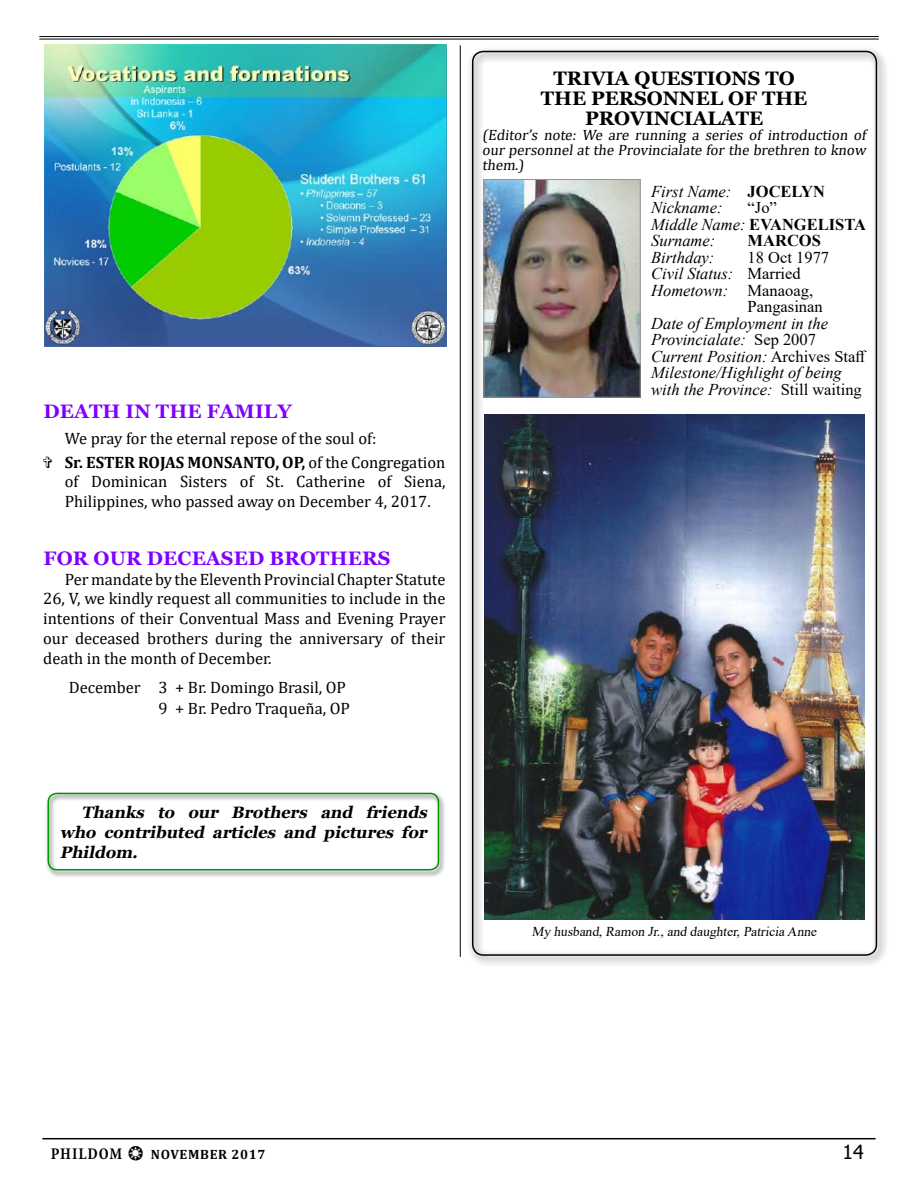
<style>
.page{position:relative;width:918px;height:1188px;background:#fff}
.page>*{position:absolute;margin:0;border:0;box-sizing:border-box;transform-origin:0 0}
.t1{font:700 19.5px/19.6px "Georgia";color:#000;text-align:center}
.t2{font:700 19.5px "Georgia";letter-spacing:.01em;color:#8000ff}
.t3{font:19.5px "Tahoma";color:#000}
.t4{font:16.5px/19.8px "Cambria";color:#000}
.t5{font:italic 16.5px/16.5px "Times New Roman";color:#000}
.t6{font:italic 700 16.5px/19.8px "Georgia";color:#000;text-align:justify}
.t7{font:16.5px "Times New Roman";color:#000}
.t8{font:700 16.5px "Times New Roman";color:#000}
.t9{font:15px/15px "Cambria";color:#000;text-align:justify}
.t10{font:13.5px "Times New Roman";color:#000}
.t11{font:700 13.5px "Cambria";letter-spacing:.05em;color:#000}
.s1{font-weight:700;font-style:normal}
.s2{font-style:normal}
.s3{font-weight:700}
.s4{font-family:"Minion";font-stretch:condensed;font-size:16.5px}
.s5{font-family:"Dixieland";font-weight:400;font-size:19.5px}
</style>
<div class="page">
<hr style="left:42px;top:1138px;width:834px;height:1px;background:#000">
<hr style="left:39px;top:36px;width:840px;height:1px;background:#000">
<hr style="left:39px;top:39px;width:840px;height:1px;background:#000">
<div style="left:467px;top:46px;width:421px;height:921px;background:#000;opacity:.9"></div>
<div style="left:472px;top:51px;width:405px;height:905px;border:2px solid #000;border-radius:11px"></div>
<img style="left:486px;top:181px;width:152px;height:214px">
<div style="left:484px;top:179px;width:156px;height:218px;border:1px solid #939598"></div>
<img style="left:44px;top:44px;width:402px;height:302px">
<div style="left:45px;top:791px;width:401px;height:87px;background:#000;opacity:.8"></div>
<div style="left:48px;top:793px;width:391px;height:77px;border:2px solid #009600;border-radius:9px"></div>
<hr style="left:460px;top:45px;width:1px;height:912px;background:#000">
<p class="t1" style="left:541px;top:69px;width:268px">TRIVIA QUESTIONS TO<br>THE PERSONNEL OF THE<br>PROVINCIALATE</p>
<p class="t9" style="left:482px;top:127px;width:396px">(Editor’snote:Wearerunningaseriesofintroductionof ourpersonnelattheProvincialateforthebrethrentoknow them.)</p>
<p class="t5" style="left:651px;top:183px;width:175px">First Name: <span class="s1">JOCELYN<br></span>Nickname:</p>
<p class="t5" style="left:651px;top:199px;width:216px;text-indent:96px"><span class="s2">“Jo”<br></span>Middle Name: <span class="s1">EVANGELISTA<br></span>Surname:</p>
<p class="t8" style="left:748px;top:229px;width:75px">MARCOS</p>
<p class="t2" style="left:43px;top:399px;width:250px">DEATH IN THE FAMILY</p>
<p class="t4" style="left:65px;top:426px;width:382px;line-height:24.2px">We pray for the eternal repose of the soul of:<br><span class="s3">SR. ESTER ROJAS MONSANTO, OP,</span> of the Congregation</p>
<p class="t4" style="left:65px;top:472px;width:382px">of Dominican Sisters of St. Catherine of Siena,<br>Philippines, who passed away on December 4, 2017.</p>
<p class="t2" style="left:43px;top:546px;width:68px">FOR OUR</p>
<p class="t2" style="left:147px;top:546px;width:16px">DECEASE</p>
<p class="t2" style="left:248px;top:546px;width:53px">D BROTHERS</p>
<p class="t4" style="left:43px;top:569px;width:404px;text-align:justify;text-indent:22px">Per mandate by the Eleventh Provincial Chapter Statute 26, V, we kindly request all communities to include in the intentions of their Conventual Mass and Evening Prayer our deceased brothers during the anniversary of their death in the month of December.</p>
<p class="t4" style="left:69px;top:676px;width:283px;line-height:21.6px;text-align:right">December 3 + Br. Domingo Brasil, OP<br>9 + Br. Pedro Traqueña, OP</p>
<p class="t6" style="left:60px;top:802px;width:373px;text-indent:22px">Thanks to our Brothers and friends who contributed articles and pictures for Phildom.</p>
<p class="t5" style="left:651px;top:249px;width:65px">Birthday:</p>
<p class="t7" style="left:748px;top:246px;width:83px">18 Oct 1977</p>
<p class="t5" style="left:651px;top:265px;width:151px">Civil Status: <span class="s2">Married</span></p>
<p class="t5" style="left:651px;top:282px;width:163px">Hometown: <span class="s2">Manaoag,</span></p>
<p class="t7" style="left:748px;top:295px;width:77px">Pangasinan</p>
<p class="t5" style="left:651px;top:315px;width:217px">Date of Employment in the<br>Provincialate: <span class="s2">Sep 2007<br></span>Current Position: <span class="s2">Archives Staff<br></span>Milestone/Highlight of being with the Province: <span class="s2">Still waiting</span></p>
<p class="t10" style="left:532px;top:922px;width:289px">My husband, Ramon Jr., and daughter, Patricia Anne</p>
<p class="t11" style="left:51px;top:1145px;width:216px"><span class="s4">PHILDOM</span> <span class="s5">b</span> NOVEMBER 2017</p>
<p class="t3" style="left:842px;top:1139px;width:23px">14</p>
</div>
